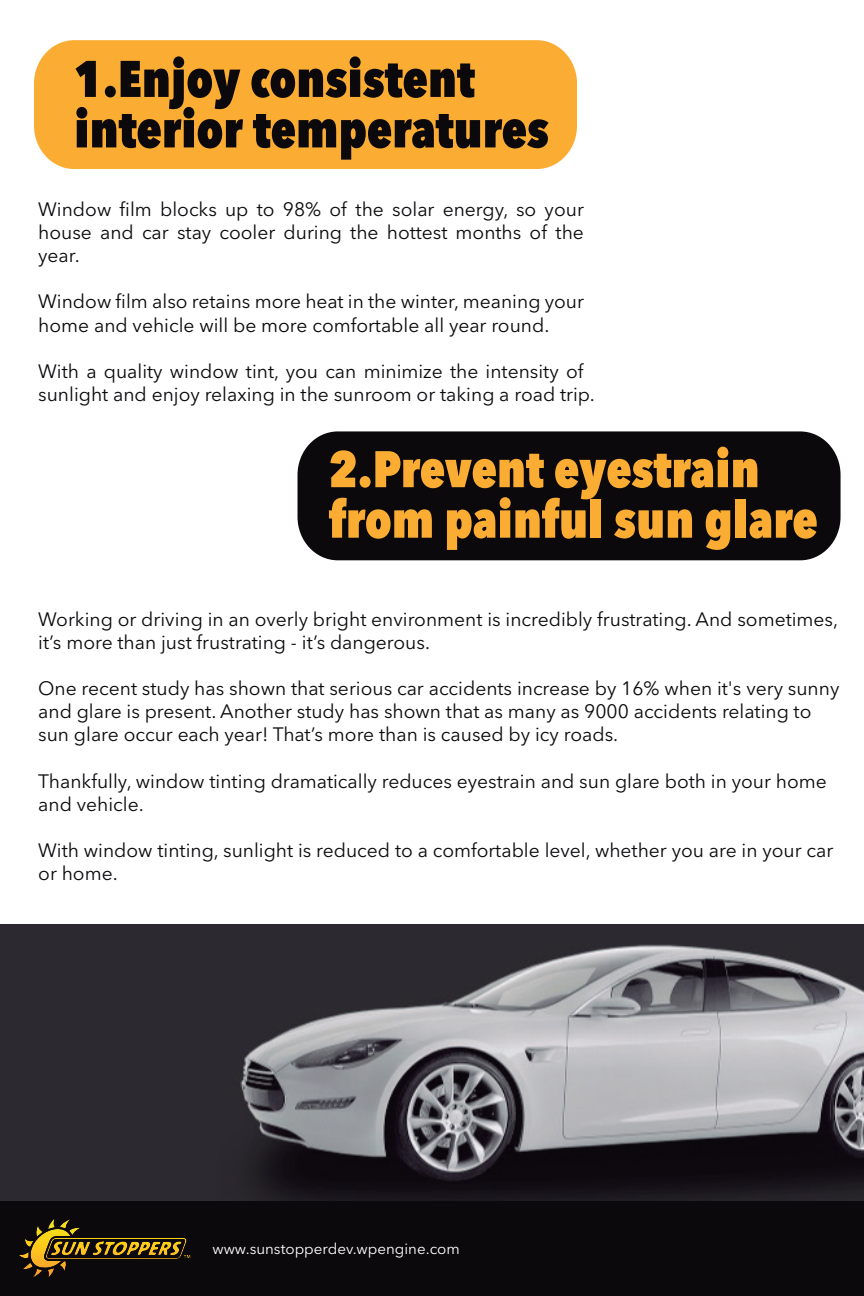
<style>
.page{position:relative;width:864px;height:1296px;background:#fff}
.page>*{position:absolute;margin:0;border:0;box-sizing:border-box;transform-origin:0 0}
.t1{font:800 condensed 51px/50.6px "Avenir Next LT Pro";color:#0b090c}
.t2{font:800 condensed 51px/50.6px "Avenir Next LT Pro";color:#fbad33}
.t3{font:19.2px/23.2px "Avenir Next LT Pro";color:#0b090c}
.t4{font:15.2px "Avenir Next LT Pro";color:#fff}
</style>
<div class="page">
<img style="left:0;top:924px;width:864px;height:278px">
<div style="left:0;top:1202px;width:864px;height:94px;background:#0b090c"></div>
<svg style="left:25px;top:1219px;width:162px;height:49px"></svg>
<div style="left:34px;top:40px;width:543px;height:129px;background:#fbad33;border-radius:42px"></div>
<div style="left:298px;top:431px;width:543px;height:129px;background:#0b090c;border-radius:42px"></div>
<h1 class="t1" style="left:74px;top:57px;width:476px">1.Enjoy consistent interior temperatures</h1>
<p class="t3" style="left:38px;top:199px;width:547px;text-align:justify">Window film blocks up to 98% of the solar energy, so your house and car stay cooler during the hottest months of the year.</p>
<p class="t3" style="left:38px;top:292px;width:547px">Window film also retains more heat in the winter, meaning your home and vehicle will be more comfortable all year round.</p>
<p class="t3" style="left:38px;top:361px;width:558px">With a quality window tint, you can minimize the intensity of sunlight and enjoy relaxing in the sunroom or taking a road trip.</p>
<h1 class="t2" style="left:329px;top:448px;width:490px">2.Prevent eyestrain from painful sun glare</h1>
<p class="t3" style="left:38px;top:609px;width:801px">Working or driving in an overly bright environment is incredibly frustrating. And sometimes, it’s more than just frustrating - it’s dangerous.</p>
<p class="t3" style="left:38px;top:678px;width:803px">One recent study has shown that serious car accidents increase by 16% when it's very sunny and glare is present. Another study has shown that as many as 9000 accidents relating to sun glare occur each year! That’s more than is caused by icy roads.</p>
<p class="t3" style="left:38px;top:771px;width:790px">Thankfully, window tinting dramatically reduces eyestrain and sun glare both in your home and vehicle.</p>
<p class="t3" style="left:38px;top:840px;width:797px">With window tinting, sunlight is reduced to a comfortable level, whether you are in your car or home.</p>
<p class="t4" style="left:212px;top:1242px;width:249px">www.sunstopperdev.wpengine.com</p>
</div>
